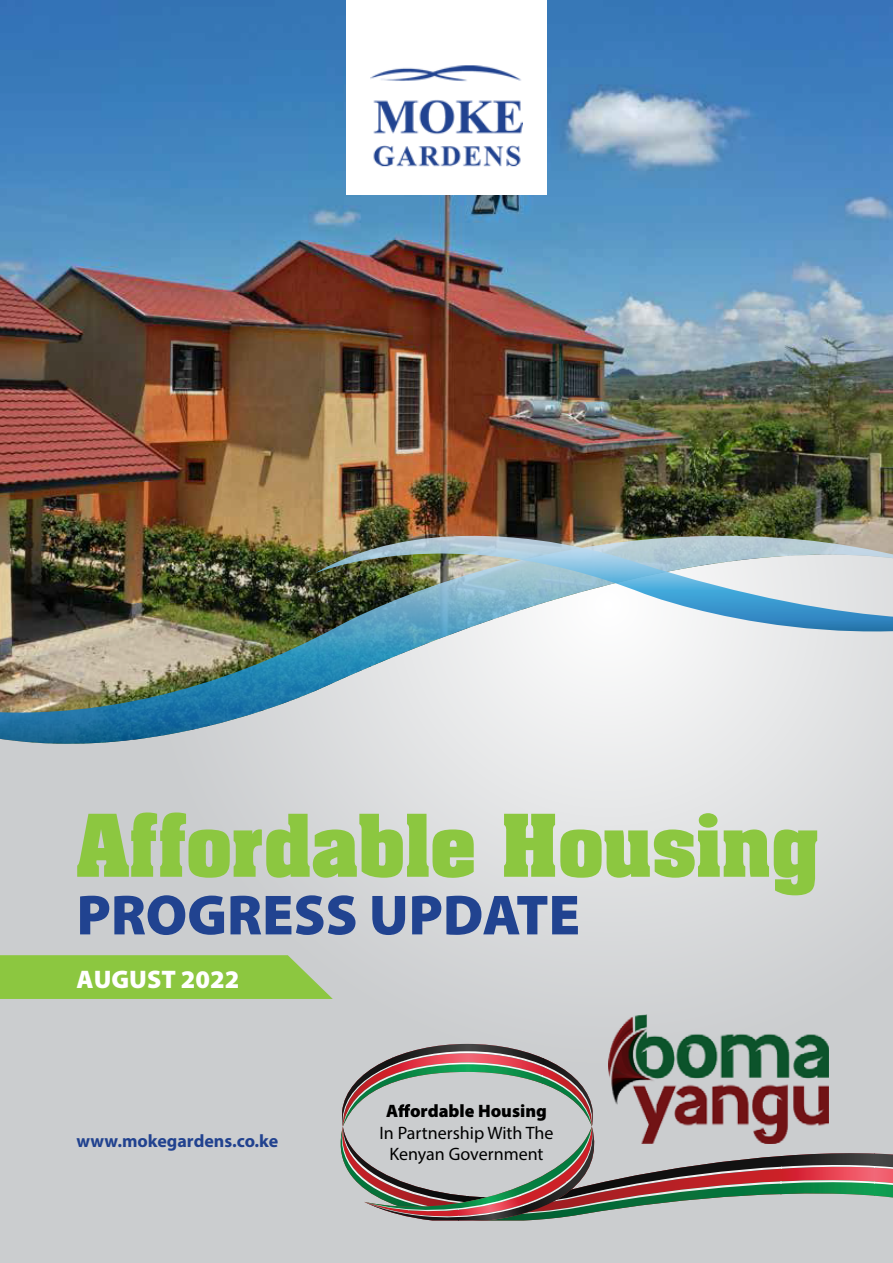
<style>
.page{position:relative;width:893px;height:1263px;background:#fff}
.page>*{position:absolute;margin:0;border:0;box-sizing:border-box;transform-origin:0 0}
.t1{font:700 73.5px "Aachen Std";color:#8cc740}
.t2{font:900 57px "Myriad Pro";color:#214390}
.t3{font:900 25.5px "Myriad Pro";color:#fff}
.t4{font:18px/21.6px "Myriad Pro";color:#000;text-align:center}
.t5{font:700 18px "Myriad Pro";color:#21428f}
.t6{font:900 18px "Myriad Pro";color:#000}
</style>
<div class="page">
<img style="left:0;top:0;width:893px;height:533px">
<svg style="left:0;top:819px;width:893px;height:444px;background:#cfd1d3"></svg>
<img style="left:0;top:533px;width:893px;height:286px">
<img style="left:315px;top:517px;width:578px;height:149px">
<div style="left:346px;top:0;width:201px;height:195px;background:#fff"></div>
<img style="left:370px;top:65px;width:152px;height:102px">
<div style="left:328px;top:1126px;width:565px;height:100px;background:#cbcdcf"></div>
<svg style="left:606px;top:1126px;width:287px;height:94px;background:#9e9691"></svg>
<img style="left:609px;top:1014px;width:220px;height:130px">
<svg style="left:338px;top:1044px;width:268px;height:194px;background:#aea9a6"></svg>
<svg style="left:0;top:955px;width:333px;height:44px;background:#90c74a"></svg>
<h1 class="t1" style="left:77px;top:793px;width:745px">Affordable Housing</h1>
<h2 class="t2" style="left:77px;top:877px;width:505px">PROGRESS UPDATE</h2>
<h3 class="t3" style="left:77px;top:962px;width:164px">AUGUST 2022</h3>
<p class="t5" style="left:77px;top:1129px;width:203px">www.mokegardens.co.ke</p>
<p class="t6" style="left:386px;top:1099px;width:162px">A ordable Housing</p>
<p class="t4" style="left:379px;top:1121px;width:175px">In Partnership With The<br>Kenyan Government</p>
</div>
